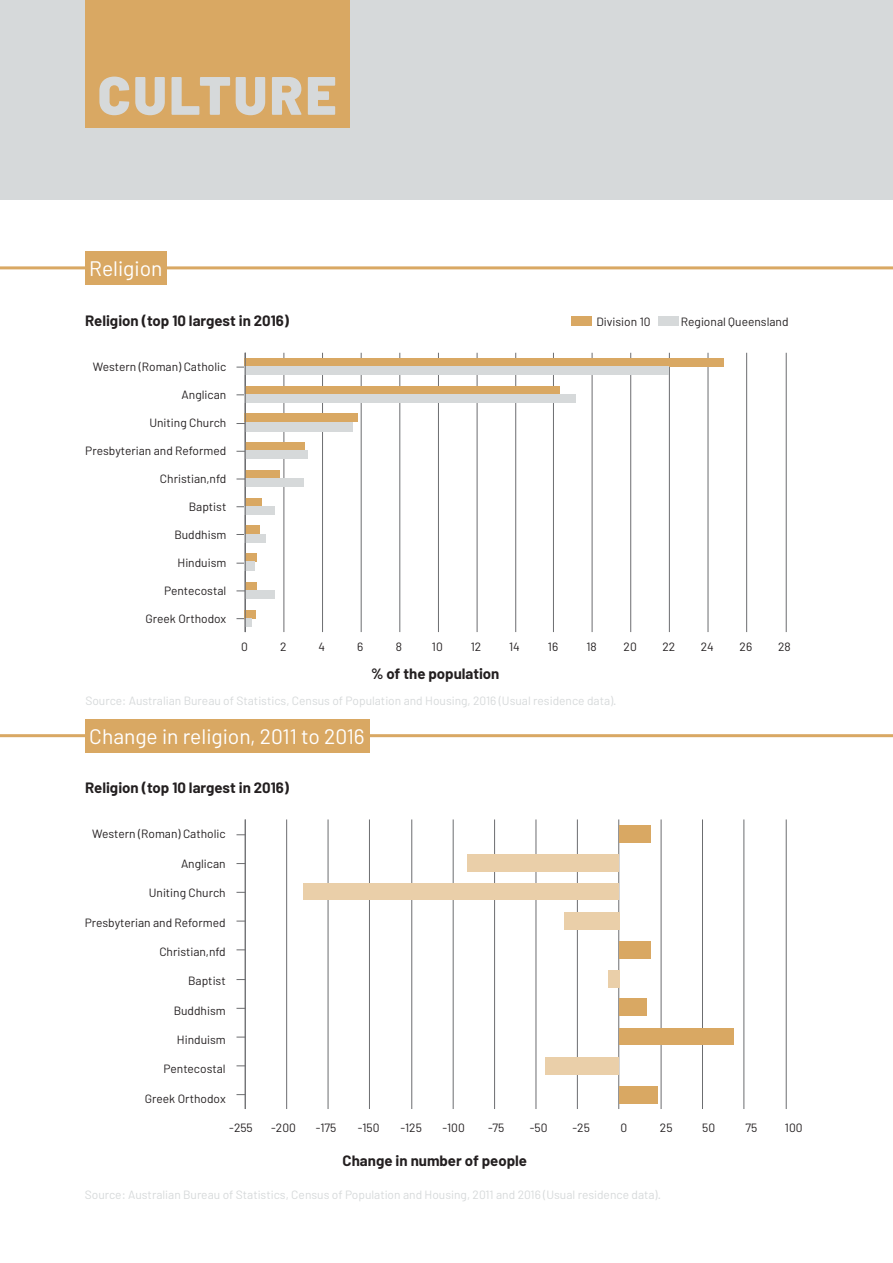
<style>
.page{position:relative;width:893px;height:1263px;background:#fff}
.page>*{position:absolute;margin:0;border:0;box-sizing:border-box;transform-origin:0 0}
.Section_Heading{font:900 54px "Barlow";letter-spacing:.05em;color:#d6d9da}
.Yellow_Sub{font:21px "Barlow";color:#fff}
.Axis_Headings{font:700 15px "Barlow";color:#231f20}
.t1{font:12px "Barlow";color:#231f20}
.t2{font:12px "Barlow";color:#d6d9da}
</style>
<div class="page">
<div style="left:85px;top:251px;width:82px;height:34px;background:#d9a863"></div>
<hr style="left:0;top:266px;width:893px;height:3px;background:#d9a863">
<div style="left:0;top:0;width:893px;height:200px;background:#d6d9da"></div>
<div style="left:85px;top:0;width:264px;height:128px;background:#d9a863"></div>
<div style="left:85px;top:719px;width:284px;height:33px;background:#d9a863"></div>
<hr style="left:0;top:734px;width:893px;height:3px;background:#d9a863">
<hr style="left:283px;top:353px;width:1px;height:279px;background:#6c6d70">
<hr style="left:322px;top:353px;width:1px;height:279px;background:#6c6d70">
<hr style="left:361px;top:353px;width:1px;height:279px;background:#6c6d70">
<hr style="left:399px;top:353px;width:1px;height:279px;background:#6c6d70">
<hr style="left:438px;top:353px;width:1px;height:279px;background:#6c6d70">
<hr style="left:477px;top:353px;width:1px;height:279px;background:#6c6d70">
<hr style="left:515px;top:353px;width:1px;height:279px;background:#6c6d70">
<hr style="left:553px;top:353px;width:1px;height:279px;background:#6c6d70">
<hr style="left:592px;top:353px;width:1px;height:279px;background:#6c6d70">
<hr style="left:630px;top:353px;width:1px;height:279px;background:#6c6d70">
<hr style="left:669px;top:353px;width:1px;height:279px;background:#6c6d70">
<hr style="left:707px;top:353px;width:1px;height:279px;background:#6c6d70">
<hr style="left:746px;top:353px;width:1px;height:279px;background:#6c6d70">
<hr style="left:786px;top:353px;width:1px;height:279px;background:#6c6d70">
<div style="left:245px;top:358px;width:479px;height:9px;background:#d9a863"></div>
<div style="left:245px;top:386px;width:314px;height:8px;background:#d9a863"></div>
<div style="left:245px;top:414px;width:113px;height:8px;background:#d9a863"></div>
<div style="left:245px;top:442px;width:60px;height:9px;background:#d9a863"></div>
<div style="left:245px;top:470px;width:35px;height:8px;background:#d9a863"></div>
<div style="left:245px;top:498px;width:16px;height:8px;background:#d9a863"></div>
<div style="left:245px;top:526px;width:14px;height:8px;background:#d9a863"></div>
<div style="left:245px;top:553px;width:12px;height:9px;background:#d9a863"></div>
<div style="left:245px;top:582px;width:12px;height:8px;background:#d9a863"></div>
<div style="left:245px;top:610px;width:11px;height:8px;background:#d9a863"></div>
<div style="left:245px;top:367px;width:424px;height:8px;background:#d6d9da"></div>
<div style="left:245px;top:394px;width:331px;height:9px;background:#d6d9da"></div>
<div style="left:245px;top:422px;width:107px;height:9px;background:#d6d9da"></div>
<div style="left:245px;top:451px;width:62px;height:8px;background:#d6d9da"></div>
<div style="left:245px;top:478px;width:59px;height:9px;background:#d6d9da"></div>
<div style="left:245px;top:506px;width:30px;height:9px;background:#d6d9da"></div>
<div style="left:245px;top:534px;width:21px;height:8px;background:#d6d9da"></div>
<div style="left:245px;top:562px;width:10px;height:9px;background:#d6d9da"></div>
<div style="left:245px;top:590px;width:29px;height:9px;background:#d6d9da"></div>
<div style="left:245px;top:618px;width:6px;height:8px;background:#d6d9da"></div>
<hr style="left:245px;top:353px;width:1px;height:279px;background:#6c6d70">
<hr style="left:286px;top:819px;width:1px;height:290px;background:#6c6d70">
<hr style="left:328px;top:819px;width:1px;height:290px;background:#6c6d70">
<hr style="left:369px;top:819px;width:1px;height:290px;background:#6c6d70">
<hr style="left:411px;top:819px;width:1px;height:290px;background:#6c6d70">
<hr style="left:453px;top:819px;width:1px;height:290px;background:#6c6d70">
<hr style="left:494px;top:819px;width:1px;height:290px;background:#6c6d70">
<hr style="left:535px;top:819px;width:1px;height:290px;background:#6c6d70">
<hr style="left:577px;top:819px;width:1px;height:290px;background:#6c6d70">
<hr style="left:618px;top:819px;width:1px;height:290px;background:#6c6d70">
<hr style="left:661px;top:819px;width:1px;height:290px;background:#6c6d70">
<hr style="left:702px;top:819px;width:1px;height:290px;background:#6c6d70">
<hr style="left:743px;top:819px;width:1px;height:290px;background:#6c6d70">
<hr style="left:786px;top:819px;width:1px;height:290px;background:#6c6d70">
<hr style="left:245px;top:819px;width:1px;height:290px;background:#6c6d70">
<div style="left:619px;top:825px;width:31px;height:18px;background:#d9a863"></div>
<div style="left:467px;top:854px;width:152px;height:17px;background:#eacfa9"></div>
<div style="left:304px;top:883px;width:315px;height:17px;background:#eacfa9"></div>
<div style="left:564px;top:912px;width:55px;height:18px;background:#eacfa9"></div>
<div style="left:619px;top:941px;width:31px;height:18px;background:#d9a863"></div>
<div style="left:608px;top:970px;width:11px;height:17px;background:#eacfa9"></div>
<div style="left:619px;top:998px;width:28px;height:18px;background:#d9a863"></div>
<div style="left:619px;top:1028px;width:114px;height:17px;background:#d9a863"></div>
<div style="left:546px;top:1057px;width:73px;height:18px;background:#eacfa9"></div>
<div style="left:619px;top:1086px;width:39px;height:17px;background:#d9a863"></div>
<div style="left:571px;top:316px;width:21px;height:10px;background:#d9a863"></div>
<div style="left:658px;top:316px;width:20px;height:10px;background:#d6d9da"></div>
<p class="Section_Heading" style="left:98px;top:62px;width:240px">CULTURE</p>
<p class="Yellow_Sub" style="left:89px;top:256px;width:75px">Religion</p>
<p class="Axis_Headings" style="left:85px;top:312px;width:205px">Religion (top 10 largest in 2016)</p>
<p class="t1" style="left:93px;top:359px;width:135px">Western (Roman) Catholic</p>
<p class="t1" style="left:182px;top:387px;width:46px">Anglican</p>
<p class="t1" style="left:149px;top:415px;width:78px">Uniting Church</p>
<p class="t1" style="left:85px;top:443px;width:143px">Presbyterian and Reformed</p>
<p class="t1" style="left:160px;top:471px;width:68px">Christian,nfd</p>
<p class="t1" style="left:189px;top:499px;width:39px">Baptist</p>
<p class="t1" style="left:174px;top:527px;width:53px">Buddhism</p>
<p class="t1" style="left:178px;top:555px;width:50px">Hinduism</p>
<p class="t1" style="left:164px;top:583px;width:64px">Pentecostal</p>
<p class="t1" style="left:146px;top:611px;width:82px">Greek Orthodox</p>
<p class="t1" style="left:596px;top:314px;width:56px">Division 10</p>
<p class="t1" style="left:681px;top:314px;width:109px">Regional Queensland</p>
<p class="t1" style="left:241px;top:639px;width:8px">0</p>
<p class="t1" style="left:280px;top:639px;width:8px">2</p>
<p class="t1" style="left:318px;top:639px;width:8px">4</p>
<p class="t1" style="left:357px;top:639px;width:8px">6</p>
<p class="t1" style="left:396px;top:639px;width:8px">8</p>
<p class="t1" style="left:432px;top:639px;width:12px">10</p>
<p class="t1" style="left:471px;top:639px;width:12px">12</p>
<p class="t1" style="left:509px;top:639px;width:12px">14</p>
<p class="t1" style="left:548px;top:639px;width:12px">16</p>
<p class="t1" style="left:586px;top:639px;width:12px">18</p>
<p class="t1" style="left:624px;top:639px;width:15px">20</p>
<p class="t1" style="left:662px;top:639px;width:14px">22</p>
<p class="t1" style="left:701px;top:639px;width:15px">24</p>
<p class="t1" style="left:740px;top:639px;width:14px">26</p>
<p class="t1" style="left:778px;top:639px;width:14px">28</p>
<p class="Axis_Headings" style="left:371px;top:664px;width:130px">% of the population</p>
<p class="t2" style="left:85px;top:693px;width:533px">Source: Australian Bureau of Statistics, Census of Population and Housing, 2016 (Usual residence data).</p>
<p class="Yellow_Sub" style="left:89px;top:723px;width:277px">Change in religion, 2011 to 2016</p>
<p class="Axis_Headings" style="left:85px;top:778px;width:205px">Religion (top 10 largest in 2016)</p>
<p class="t1" style="left:92px;top:827px;width:135px">Western (Roman) Catholic</p>
<p class="t1" style="left:181px;top:856px;width:46px">Anglican</p>
<p class="t1" style="left:149px;top:885px;width:78px">Uniting Church</p>
<p class="t1" style="left:85px;top:915px;width:143px">Presbyterian and Reformed</p>
<p class="t1" style="left:159px;top:944px;width:68px">Christian,nfd</p>
<p class="t1" style="left:188px;top:973px;width:39px">Baptist</p>
<p class="t1" style="left:174px;top:1003px;width:53px">Buddhism</p>
<p class="t1" style="left:177px;top:1032px;width:50px">Hinduism</p>
<p class="t1" style="left:164px;top:1062px;width:64px">Pentecostal</p>
<p class="t1" style="left:145px;top:1091px;width:82px">Greek Orthodox</p>
<p class="t1" style="left:229px;top:1120px;width:25px">-255</p>
<p class="t1" style="left:271px;top:1120px;width:26px">-200</p>
<p class="t1" style="left:316px;top:1120px;width:22px">-175</p>
<p class="t1" style="left:358px;top:1120px;width:23px">-150</p>
<p class="t1" style="left:400px;top:1120px;width:23px">-125</p>
<p class="t1" style="left:442px;top:1120px;width:24px">-100</p>
<p class="t1" style="left:488px;top:1120px;width:18px">-75</p>
<p class="t1" style="left:530px;top:1120px;width:19px">-50</p>
<p class="t1" style="left:572px;top:1120px;width:19px">-25</p>
<p class="t1" style="left:620px;top:1120px;width:8px">0</p>
<p class="t1" style="left:660px;top:1120px;width:14px">25</p>
<p class="t1" style="left:702px;top:1120px;width:14px">50</p>
<p class="t1" style="left:745px;top:1120px;width:13px">75</p>
<p class="t1" style="left:785px;top:1120px;width:19px">100</p>
<p class="Axis_Headings" style="left:343px;top:1151px;width:186px">Change in number of people</p>
<p class="t2" style="left:85px;top:1187px;width:578px">Source: Australian Bureau of Statistics, Census of Population and Housing, 2011 and 2016 (Usual residence data).</p>
</div>
